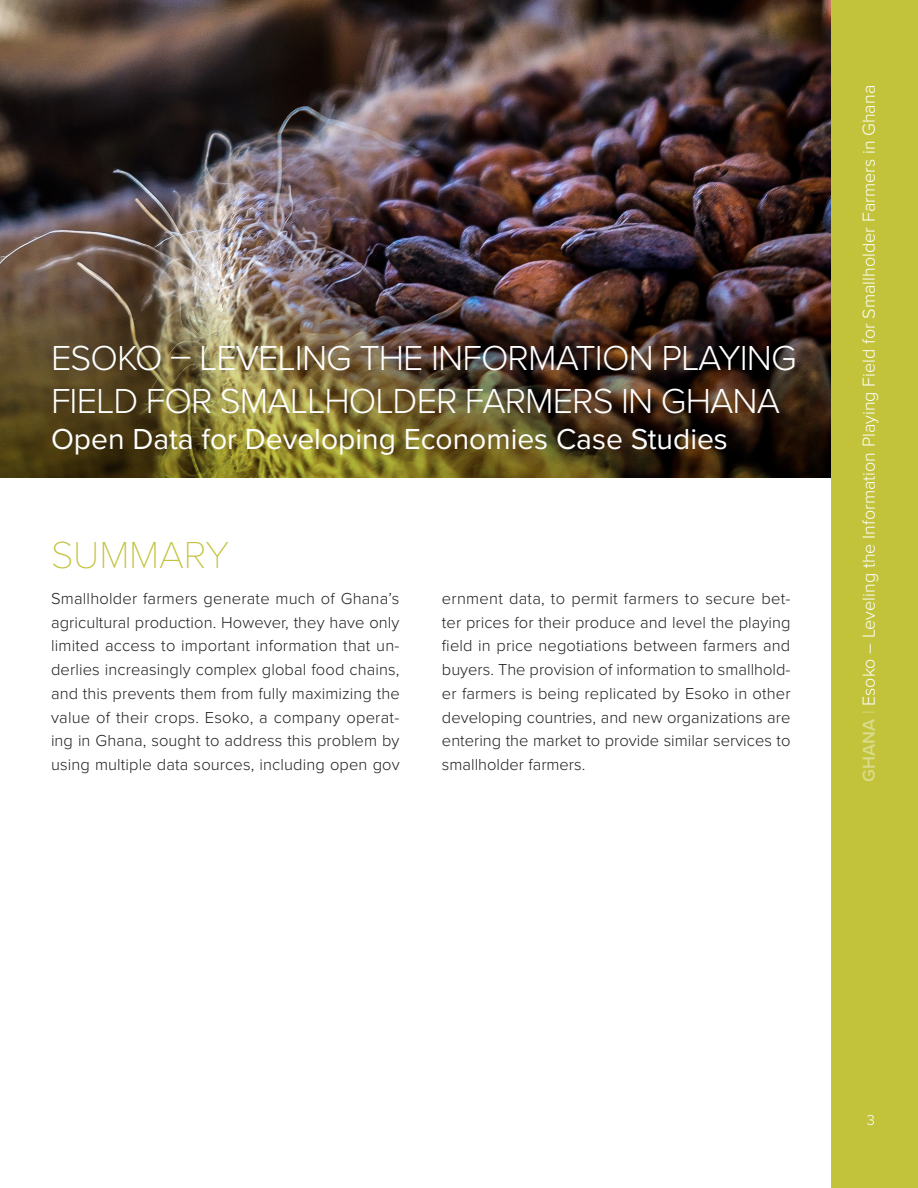
<style>
.page{position:relative;width:918px;height:1188px;background:#fff}
.page>*{position:absolute;margin:0;border:0;box-sizing:border-box;transform-origin:0 0}
.t1{font:100 39px "Proxima Nova T";letter-spacing:-.005em;color:#c2c33b}
.e-cover-title-2{font:300 36px/43.2px "Proxima Nova";letter-spacing:-.025em;color:#fff}
.e-cover-subtitle-2{font:30px "Proxima Nova";color:#fff}
.t2{font:300 18px "Proxima Nova";color:#fff}
.t3{font:300 16.5px/23.7px "Proxima Nova";letter-spacing:.005em;color:#231f20;text-align:justify}
.t4{font:300 15px "Proxima Nova";color:#fff}
.s1{font-weight:600;color:#dadb89}
.s2{color:#dadb89}
</style>
<div class="page">
<img style="left:0;top:0;width:832px;height:273px">
<img style="left:0;top:273px;width:832px;height:204px">
<div style="left:832px;top:0;width:86px;height:1188px;background:#c2c33b"></div>
<p class="e-cover-title-2" style="left:51px;top:337px;width:747px">ESOKO – LEVELING THE INFORMATION PLAYING<br>FIELD FOR SMALLHOLDER FARMERS IN GHANA</p>
<p class="e-cover-subtitle-2" style="left:51px;top:421px;width:678px">Open Data for Developing Economies Case Studies</p>
<p class="t1" style="left:51px;top:531px;width:180px">SUMMARY</p>
<p class="t3" style="left:51px;top:587px;width:350px">Smallholder farmers generate much of Ghana’s agricultural production. However, they have only limited access to important information that un&shy;derlies increasingly complex global food chains, and this prevents them from fully maximizing the value of their crops. Esoko, a company operat&shy;ing in Ghana, sought to address this problem by using multiple data sources, including open gov</p>
<p class="t3" style="left:442px;top:587px;width:350px">ernment data, to permit farmers to secure bet&shy;ter prices for their produce and level the playing field in price negotiations between farmers and buyers. The provision of information to smallhold&shy;er farmers is being replicated by Esoko in other developing countries, and new organizations are entering the market to provide similar services to smallholder farmers.</p>
<p class="t2" style="left:858px;top:782px;width:699px;rotate:-90deg"><span class="s1">GHANA</span> <span class="s2">|</span> Esoko – Leveling the Information Playing Field for Smallholder Farmers in Ghana</p>
<p class="t4" style="left:867px;top:1111px;width:10px">3</p>
</div>
